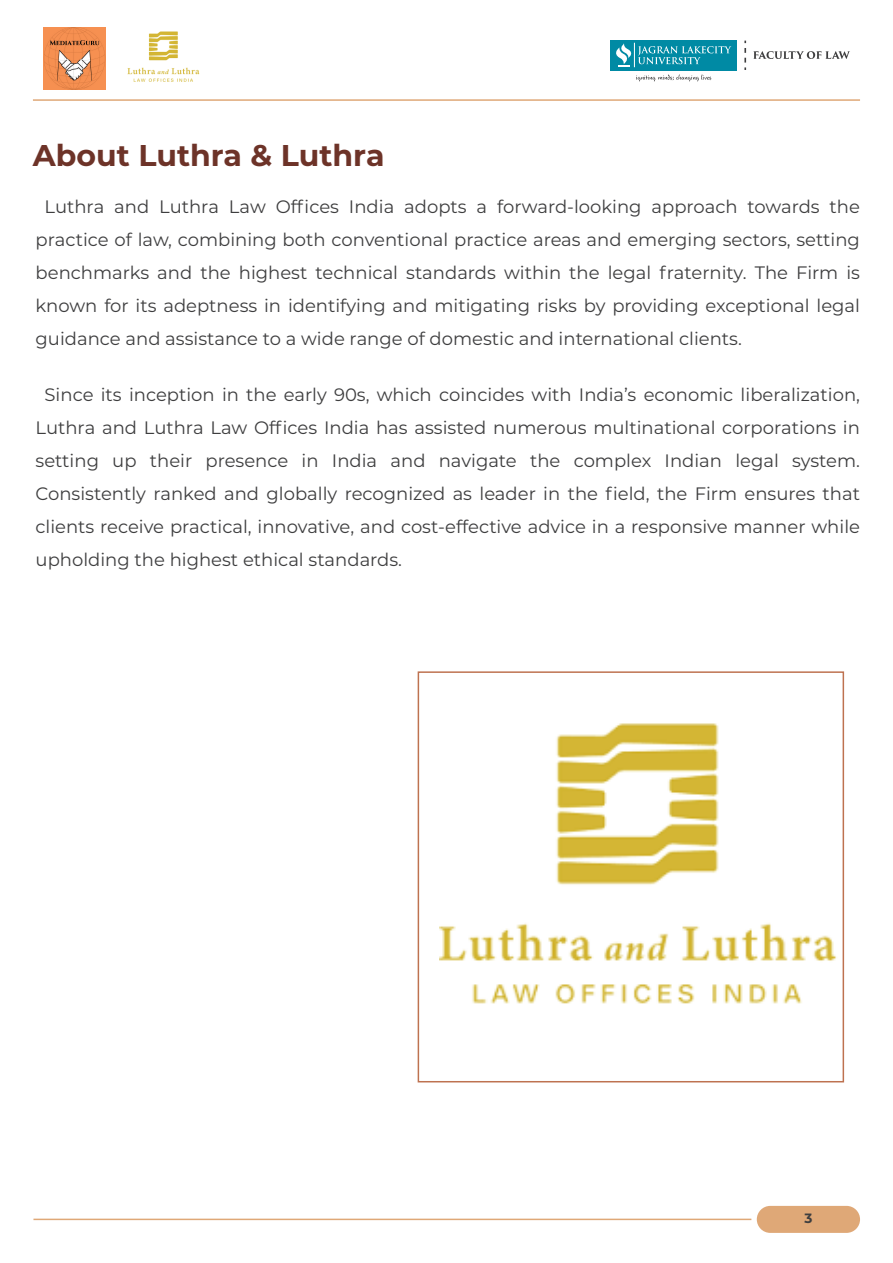
<style>
.page{position:relative;width:893px;height:1263px;background:#fff}
.page>*{position:absolute;margin:0;border:0;box-sizing:border-box;transform-origin:0 0}
.t1{font:700 30px "Montserrat";color:#6d3328}
.t2{font:18px/33px "Montserrat";color:#3e3e3f;text-align:justify}
.t3{font:700 13.5px "Montserrat";color:#3e3e3f}
</style>
<div class="page">
<img style="left:44px;top:28px;width:61px;height:61px">
<img style="left:127px;top:31px;width:73px;height:51px">
<svg style="left:636px;top:74px;width:75px;height:7px"></svg>
<div style="left:611px;top:40px;width:126px;height:30px;background:#008aa4"></div>
<svg style="left:616px;top:43px;width:115px;height:24px"></svg>
<svg style="left:753px;top:51px;width:97px;height:8px"></svg>
<svg style="left:744px;top:41px;width:2px;height:29px"></svg>
<div style="left:757px;top:1206px;width:103px;height:27px;background:#dfa877;border-radius:14px"></div>
<hr style="left:33px;top:1218px;width:718px;height:2px;background:#dfa877">
<hr style="left:33px;top:99px;width:827px;height:2px;background:#dfa877">
<img style="left:439px;top:677px;width:406px;height:381px">
<div style="left:418px;top:671px;width:426px;height:411px;border:2px solid #be7250"></div>
<h1 class="t1" style="left:33px;top:134px;width:353px">About Luthra &amp; Luthra</h1>
<p class="t2" style="left:36px;top:190px;width:826px;text-indent:9px">Luthra and Luthra Law Offices India adopts a forward-looking approach towards the practice of law, combining both conventional practice areas and emerging sectors, setting benchmarks and the highest technical standards within the legal fraternity. The Firm is known for its adeptness in identifying and mitigating risks by providing exceptional legal guidance and assistance to a wide range of domestic and international clients.</p>
<p class="t2" style="left:36px;top:377px;width:826px;text-indent:9px">Since its inception in the early 90s, which coincides with India’s economic liberalization, Luthra and Luthra Law Offices India has assisted numerous multinational corporations in setting up their presence in India and navigate the complex Indian legal system.<br>Consistently ranked and globally recognized as leader in the field, the Firm ensures that clients receive practical, innovative, and cost-effective advice in a responsive manner while upholding the highest ethical standards.</p>
<p class="t3" style="left:804px;top:1209px;width:9px">3</p>
</div>
